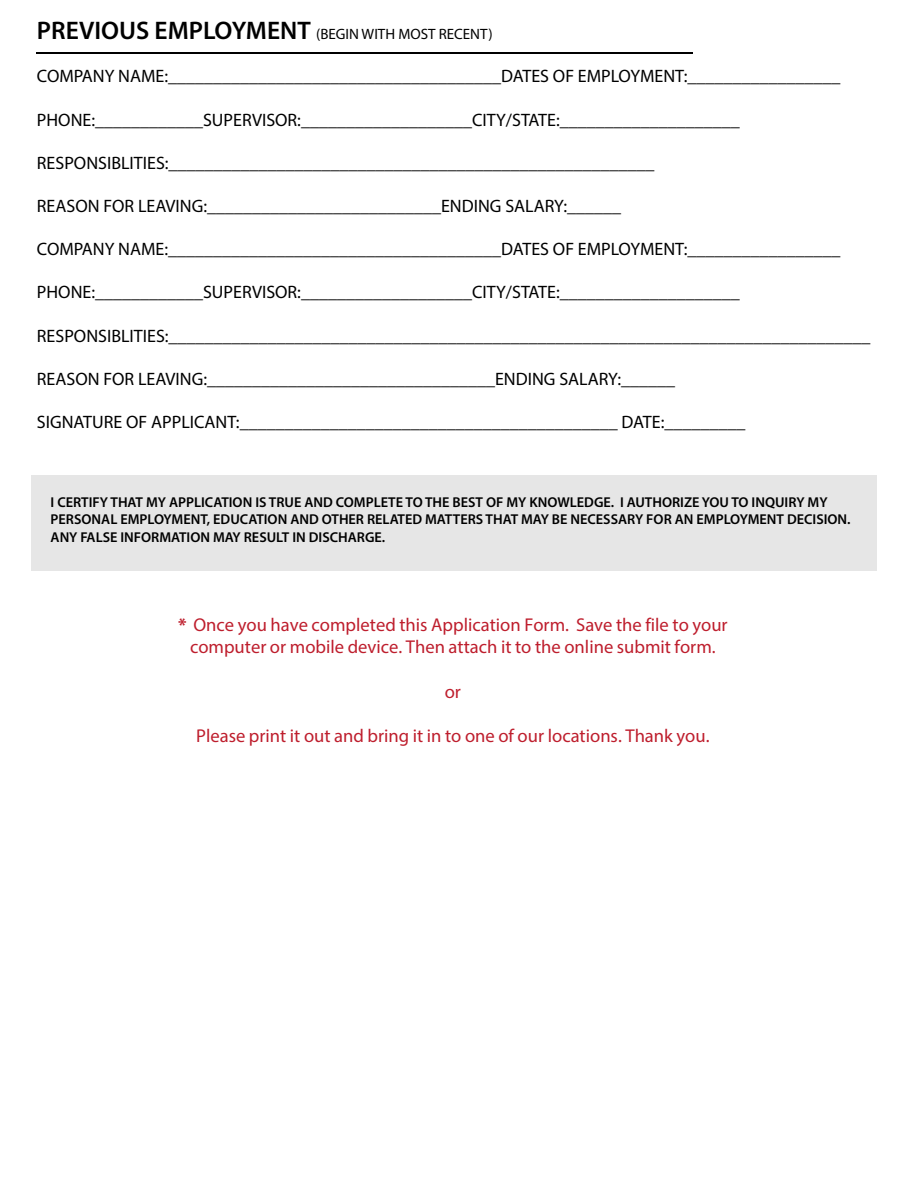
<style>
.page{position:relative;width:918px;height:1188px;background:#fff}
.page>*{position:absolute;margin:0;border:0;box-sizing:border-box;transform-origin:0 0}
.t1{font:18.6px/22.4px "Myriad Pro";color:#be1e2d;text-align:center}
.t2{font:18px "Myriad Pro";color:#000}
.t3{font:15px "Myriad Pro";color:#000}
.t4{font:600 14.25px/17.1px "Myriad Pro";color:#000}
.s1{font-weight:600;font-size:25.5px}
.s2{font-weight:700}
</style>
<div class="page">
<hr style="left:37px;top:52px;width:656px;height:1px;background:#000">
<div style="left:32px;top:475px;width:845px;height:96px;background:#e6e6e6"></div>
<p class="t3" style="left:37px;top:25px;width:457px"><span class="s1">PREVIOUS EMPLOYMENT</span> (BEGIN WITH MOST RECENT)</p>
<p class="t2" style="left:37px;top:65px;width:805px">COMPANY NAME:_____________________________________DATES OF EMPLOYMENT:_________________</p>
<p class="t2" style="left:37px;top:109px;width:704px">PHONE:____________SUPERVISOR:___________________CITY/STATE:____________________</p>
<p class="t2" style="left:37px;top:152px;width:619px">RESPONSIBLITIES:______________________________________________________</p>
<p class="t2" style="left:37px;top:195px;width:586px">REASON FOR LEAVING:__________________________ENDING SALARY:______</p>
<p class="t2" style="left:37px;top:238px;width:805px">COMPANY NAME:_____________________________________DATES OF EMPLOYMENT:_________________</p>
<p class="t2" style="left:37px;top:281px;width:704px">PHONE:____________SUPERVISOR:___________________CITY/STATE:____________________</p>
<p class="t2" style="left:37px;top:325px;width:835px">RESPONSIBLITIES:______________________________________________________________________________</p>
<p class="t2" style="left:37px;top:368px;width:640px">REASON FOR LEAVING:________________________________ENDING SALARY:______</p>
<p class="t2" style="left:37px;top:411px;width:710px">SIGNATURE OF APPLICANT:__________________________________________ DATE:_________</p>
<p class="t4" style="left:51px;top:494px;width:802px">I CERTIFY THAT MY APPLICATION IS TRUE AND COMPLETE TO THE BEST OF MY KNOWLEDGE. I AUTHORIZE YOU TO INQUIRY MY<br>PERSONAL EMPLOYMENT, EDUCATION AND OTHER RELATED MATTERS THAT MAY BE NECESSARY FOR AN EMPLOYMENT DECISION.<br>ANY FALSE INFORMATION MAY RESULT IN DISCHARGE.</p>
<p class="t1" style="left:178px;top:613px;width:551px"><span class="s2">*</span> Once you have completed this Application Form. Save the file to your computer or mobile device. Then attach it to the online submit form.</p>
<p class="t1" style="left:445px;top:680px;width:18px">or</p>
<p class="t1" style="left:196px;top:724px;width:515px">Please print it out and bring it in to one of our locations. Thank you.</p>
</div>
